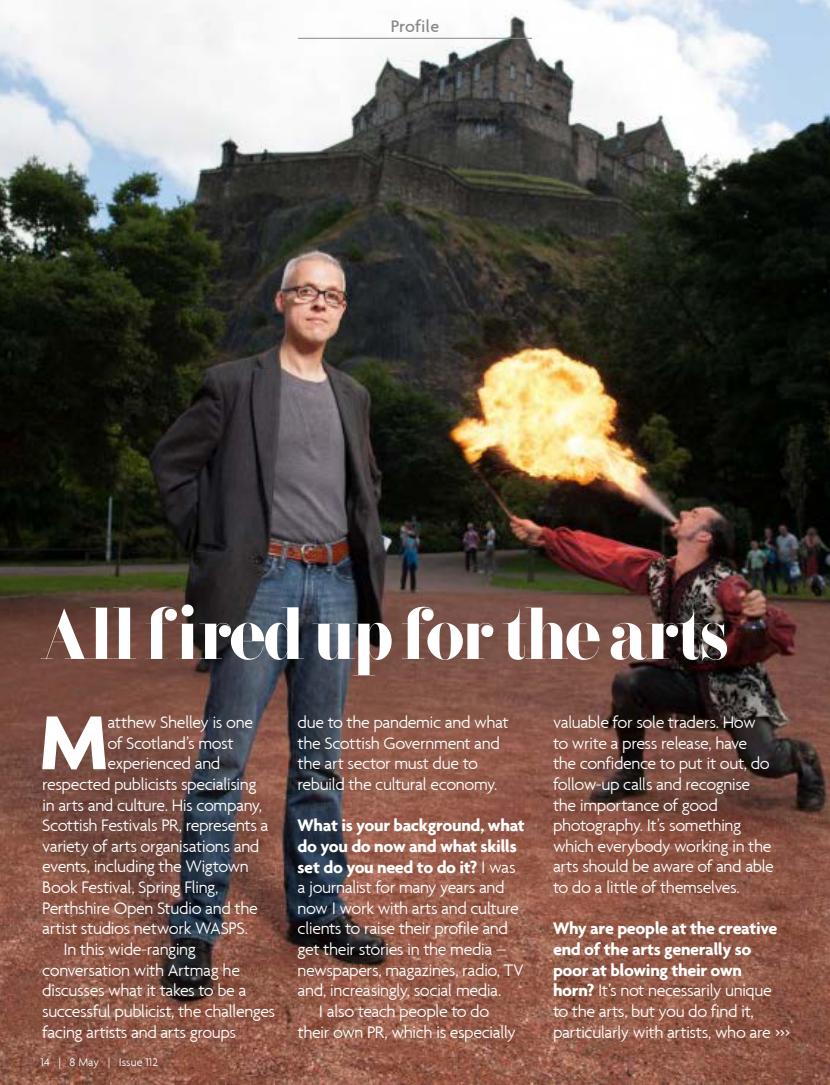
<style>
.page{position:relative;width:830px;height:1085px;background:#fff}
.page>*{position:absolute;margin:0;border:0;box-sizing:border-box;transform-origin:0 0}
.t1{font:700 82.65px "Agenda";color:#fff}
.t2{font:800 70.5px "F Bella";letter-spacing:-.035em;color:#fff}
.t3{font:300 18px/20.7px "Agenda";letter-spacing:-.03em;color:#fff}
.t4{font:700 18px "Agenda";letter-spacing:-.02em;color:#fff}
.t5{font:500 18px "Agenda";color:#878787}
.t6{font:300 12px "Agenda";color:#fff}
.s1{font-weight:700}
.s2{font-weight:300}
</style>
<div class="page">
<img style="left:0;top:0;width:829px;height:1084px">
<hr style="left:298px;top:38px;width:233px;height:1px;background:#878787">
<p class="t5" style="left:390px;top:15px;width:50px">Profile</p>
<h2 class="t2" style="left:40px;top:593px;width:689px">All fired up for the arts</h2>
<p class="t3" style="left:552px;top:711px;width:222px">valuable for sole traders. How to write a press release, have the confidence to put it out, do follow-up calls and recognise the importance of good photography. It’s something which everybody working in the arts should be aware of and able to do a little of themselves.</p>
<p class="t3" style="left:552px;top:917px;width:239px"><span class="s1">Why are people at the creative end of the arts generally so poor at blowing their own<br>horn?</span> It’s not necessarily unique to the arts, but you do find it, particularly with artists, who are &gt;&gt;&gt;</p>
<p class="t6" style="left:40px;top:1054px;width:119px">14 | 8 May | Issue 112</p>
<h1 class="t1" style="left:38px;top:692px;width:72px">M</h1>
<p class="t3" style="left:107px;top:711px;width:147px">atthew Shelley is one</p>
<p class="t3" style="left:297px;top:711px;width:212px">due to the pandemic and what the Scottish Government and the art sector must due to rebuild the cultural economy.</p>
<p class="t4" style="left:297px;top:814px;width:228px">What is your background, what</p>
<p class="t4" style="left:297px;top:834px;width:220px">do you do now and what skills</p>
<p class="t4" style="left:297px;top:855px;width:219px">set do you need to do it? <span class="s2">I was</span></p>
<p class="t3" style="left:297px;top:876px;width:208px">a journalist for many years and</p>
<p class="t3" style="left:297px;top:897px;width:222px">now I work with arts and culture</p>
<p class="t3" style="left:297px;top:917px;width:212px">clients to raise their profile and</p>
<p class="t3" style="left:297px;top:938px;width:210px">get their stories in the media –</p>
<p class="t3" style="left:297px;top:959px;width:227px">newspapers, magazines, radio, TV</p>
<p class="t3" style="left:297px;top:979px;width:205px">and, increasingly, social media.</p>
<p class="t3" style="left:319px;top:1000px;width:172px">I also teach people to do</p>
<p class="t3" style="left:297px;top:1021px;width:219px">their own PR, which is especially</p>
<p class="t3" style="left:107px;top:732px;width:128px">of Scotland’s most</p>
<p class="t3" style="left:107px;top:752px;width:114px">experienced and</p>
<p class="t3" style="left:42px;top:773px;width:216px">respected publicists specialising</p>
<p class="t3" style="left:42px;top:794px;width:221px">in arts and culture. His company,</p>
<p class="t3" style="left:42px;top:814px;width:228px">Scottish Festivals PR, represents a</p>
<p class="t3" style="left:42px;top:835px;width:219px">variety of arts organisations and</p>
<p class="t3" style="left:42px;top:855px;width:208px">events, including the Wigtown</p>
<p class="t3" style="left:42px;top:876px;width:178px">Book Festival, Spring Fling,</p>
<p class="t3" style="left:42px;top:897px;width:217px">Perthshire Open Studio and the</p>
<p class="t3" style="left:42px;top:917px;width:207px">artist studios network WASPS.</p>
<p class="t3" style="left:63px;top:938px;width:134px">In this wide-ranging</p>
<p class="t3" style="left:42px;top:959px;width:199px">conversation with Artmag he</p>
<p class="t3" style="left:42px;top:979px;width:206px">discusses what it takes to be a</p>
<p class="t3" style="left:42px;top:1000px;width:234px">successful publicist, the challenges</p>
<p class="t3" style="left:42px;top:1020px;width:195px">facing artists and arts groups</p>
</div>
